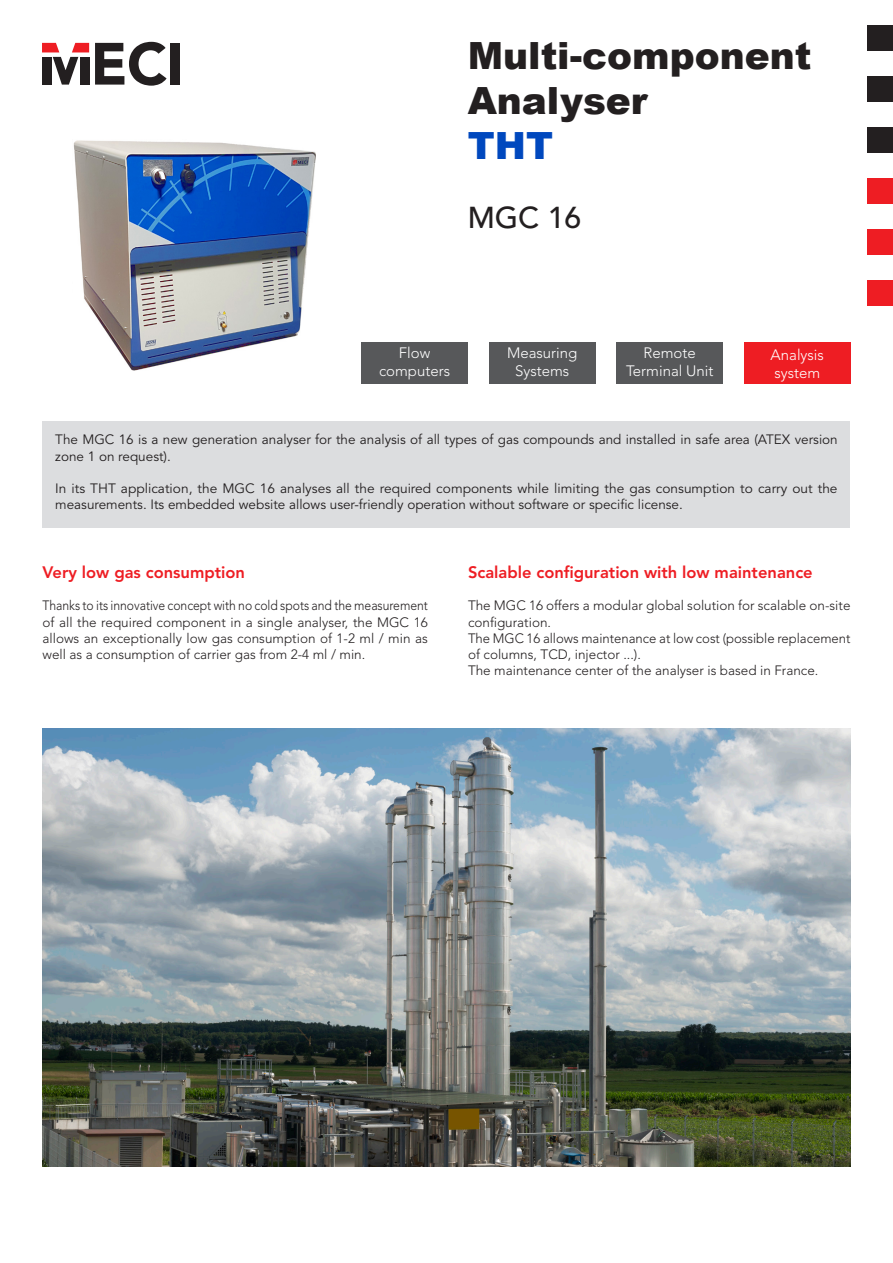
<style>
.page{position:relative;width:893px;height:1263px;background:#fff}
.page>*{position:absolute;margin:0;border:0;box-sizing:border-box;transform-origin:0 0}
.Grand_titre{font:900 37.5px "Arial";color:#231f20}
.Grand_titre-2{font:900 37.5px "Arial";color:#0048be}
.Sous_grand_titre{font:500 30px "Avenir LT Pro";color:#231f20}
.Para_rectange{font:800 16.5px "Avenir LT Pro";color:#ee1d23}
.t1{font:300 15px/18px "Avenir LT Pro";color:#fff;text-align:center}
.Entete{font:13.5px/16.2px "Avenir LT Pro";color:#231f20}
.Para_rectange-2{font:300 13.5px/16.2px "Avenir LT Pro";color:#231f20;text-align:justify;scale:.9 1}
.Para_rectange-3{font:300 13.5px/16.2px "Avenir LT Pro";color:#231f20}
</style>
<div class="page">
<div style="left:43px;top:421px;width:807px;height:107px;background:#dcdddf"></div>
<img style="left:43px;top:728px;width:807px;height:438px">
<div style="left:361px;top:342px;width:107px;height:42px;background:#57585a"></div>
<div style="left:489px;top:342px;width:106px;height:42px;background:#57585a"></div>
<div style="left:617px;top:342px;width:106px;height:42px;background:#57585a"></div>
<div style="left:744px;top:342px;width:106px;height:42px;background:#ee1d23"></div>
<svg style="left:42px;top:43px;width:47px;height:42px"></svg>
<div style="left:80px;top:57px;width:9px;height:28px;background:#231f20"></div>
<svg style="left:95px;top:42px;width:72px;height:44px"></svg>
<div style="left:171px;top:43px;width:9px;height:42px;background:#231f20"></div>
<div style="left:867px;top:26px;width:26px;height:25px;background:#231f20"></div>
<div style="left:867px;top:77px;width:26px;height:25px;background:#231f20"></div>
<div style="left:867px;top:128px;width:26px;height:25px;background:#231f20"></div>
<div style="left:867px;top:179px;width:26px;height:25px;background:#ee1d23"></div>
<div style="left:867px;top:230px;width:26px;height:25px;background:#ee1d23"></div>
<div style="left:867px;top:281px;width:26px;height:25px;background:#ee1d23"></div>
<img style="left:73px;top:140px;width:242px;height:231px">
<p class="Grand_titre" style="left:468px;top:29px;width:345px">Multi-component</p>
<p class="Grand_titre" style="left:468px;top:74px;width:181px">Analyser</p>
<p class="Grand_titre-2" style="left:468px;top:119px;width:87px">THT</p>
<p class="Sous_grand_titre" style="left:468px;top:200px;width:115px">MGC 16</p>
<p class="t1" style="left:399px;top:344px;width:33px">Flow</p>
<p class="t1" style="left:379px;top:362px;width:73px">computers</p>
<p class="t1" style="left:507px;top:344px;width:72px">Measuring</p>
<p class="t1" style="left:515px;top:362px;width:56px">Systems</p>
<p class="t1" style="left:626px;top:344px;width:89px">Remote<br>Terminal Unit</p>
<p class="t1" style="left:771px;top:345px;width:55px">Analysis</p>
<p class="t1" style="left:774px;top:363px;width:47px">system</p>
<p class="Entete" style="left:55px;top:432px;width:784px">The MGC 16 is a new generation analyser for the analysis of all types of gas compounds and installed in safe area (ATEX version zone 1 on request).</p>
<p class="Entete" style="left:55px;top:480px;width:784px">In its THT application, the MGC 16 analyses all the required components while limiting the gas consumption to carry out the measurements. Its embedded website allows user-friendly operation without software or specific license.</p>
<p class="Para_rectange" style="left:43px;top:562px;width:204px">Very low gas consumption</p>
<p class="Para_rectange-2" style="left:43px;top:598px;width:430px">Thanks to its innovative concept with no cold spots and the measurement of all the required component in a single analyser, the MGC 16 allows an exceptionally low gas consumption of 1-2 ml / min as well as a consumption of carrier gas from 2-4 ml / min.</p>
<p class="Para_rectange" style="left:468px;top:562px;width:346px">Scalable configuration with low maintenance</p>
<p class="Para_rectange-3" style="left:468px;top:598px;width:384px">The MGC 16 offers a modular global solution for scalable on-site configuration.</p>
<p class="Para_rectange-3" style="left:468px;top:630px;width:384px">The MGC 16 allows maintenance at low cost (possible replacement of columns, TCD, injector ...).</p>
<p class="Para_rectange-3" style="left:468px;top:662px;width:352px">The maintenance center of the analyser is based in France.</p>
</div>
